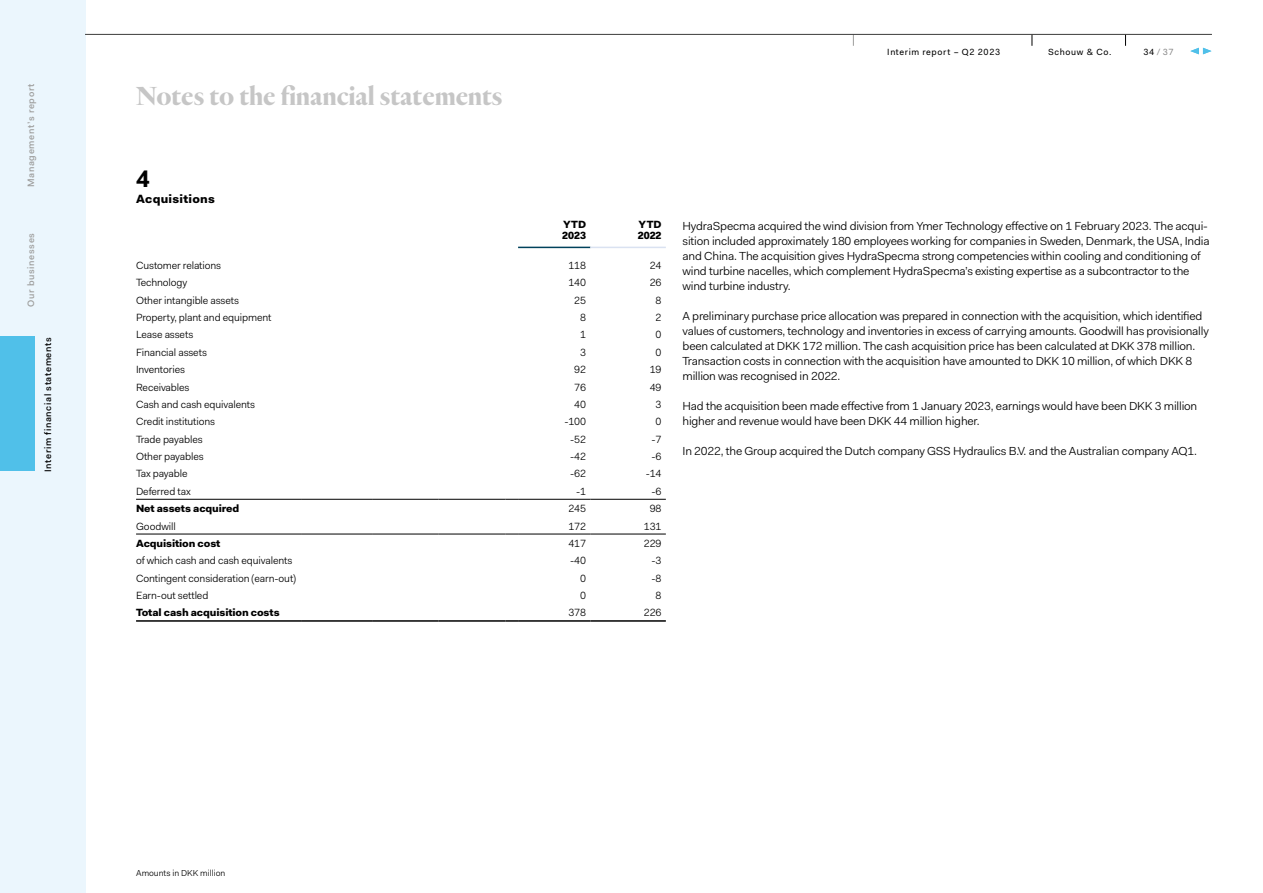
<style>
.page{position:relative;width:1263px;height:893px;background:#fff}
.page>*{position:absolute;margin:0;border:0;box-sizing:border-box;transform-origin:0 0}
.t1{font:700 27px "Heldane Display";letter-spacing:.015em;color:#c6c6c6}
.t2{font:700 24px "Fakt";color:#000}
.t3{font:900 12px "Fakt";letter-spacing:.02em;color:#000}
.t4{font:11.7px/15px "Fakt Blond";letter-spacing:-.015em;color:#000}
.t5{font:10.5px "Fakt Blond";letter-spacing:-.01em;color:#000}
.t6{font:900 10.5px/10.5px "Fakt";letter-spacing:-.01em;color:#000}
.t7{font:500 9.3px "Fakt";letter-spacing:.07em;color:#9d9d9c}
.t8{font:500 9.3px "Fakt";letter-spacing:.065em;color:#000}
.t9{font:9px "Fakt";letter-spacing:.07em;color:#000}
.t10{font:9px "Fakt";color:#878787}
.t11{font:8.7px "Fakt Blond";color:#000}
.s1{color:#000}
</style>
<div class="page">
<div style="left:0;top:0;width:85px;height:893px;background:#ebf6fd"></div>
<hr style="left:136px;top:620px;width:166px;height:2px;background:#000">
<hr style="left:302px;top:620px;width:70px;height:2px;background:#000">
<hr style="left:372px;top:620px;width:67px;height:2px;background:#000">
<hr style="left:439px;top:620px;width:66px;height:2px;background:#000">
<svg style="left:505px;top:620px;width:13px;height:2px"></svg>
<hr style="left:518px;top:620px;width:72px;height:2px;background:#000">
<hr style="left:590px;top:620px;width:76px;height:2px;background:#000">
<hr style="left:518px;top:247px;width:72px;height:1px;background:#00425c">
<hr style="left:590px;top:247px;width:76px;height:1px;background:#dae2f1">
<hr style="left:136px;top:499px;width:166px;height:1px;background:#000">
<hr style="left:302px;top:499px;width:70px;height:1px;background:#000">
<hr style="left:372px;top:499px;width:67px;height:1px;background:#000">
<hr style="left:439px;top:499px;width:66px;height:1px;background:#000">
<svg style="left:505px;top:499px;width:13px;height:1px"></svg>
<hr style="left:518px;top:499px;width:72px;height:1px;background:#000">
<hr style="left:590px;top:499px;width:76px;height:1px;background:#000">
<hr style="left:136px;top:534px;width:166px;height:1px;background:#000">
<hr style="left:302px;top:534px;width:70px;height:1px;background:#000">
<hr style="left:372px;top:534px;width:67px;height:1px;background:#000">
<hr style="left:439px;top:534px;width:66px;height:1px;background:#000">
<svg style="left:505px;top:534px;width:13px;height:1px"></svg>
<hr style="left:518px;top:534px;width:72px;height:1px;background:#000">
<hr style="left:590px;top:534px;width:76px;height:1px;background:#000">
<hr style="left:85px;top:34px;width:1127px;height:1px;background:#3c3c3b">
<div style="left:0;top:337px;width:34px;height:134px;background:#50c0e9"></div>
<svg style="left:1190px;top:48px;width:21px;height:6px"></svg>
<p class="t7" style="left:25px;top:187px;width:105px;rotate:-90deg">Management’s report</p>
<p class="t7" style="left:25px;top:307px;width:76px;rotate:-90deg">Our businesses</p>
<p class="t8" style="left:42px;top:472px;width:136px;rotate:-90deg">Interim financial statements</p>
<h1 class="t1" style="left:136px;top:80px;width:368px">Notes to the financial statements</h1>
<p class="t9" style="left:887px;top:46px;width:114px">Interim report – Q2 2023</p>
<p class="t9" style="left:1048px;top:46px;width:65px">Schouw &amp; Co.</p>
<p class="t10" style="left:1143px;top:46px;width:32px"><span class="s1">34</span>/37</p>
<h2 class="t2" style="left:136px;top:163px;width:15px">4</h2>
<p class="t3" style="left:136px;top:191px;width:80px">Acquisitions</p>
<p class="t6" style="left:562px;top:219px;width:25px">YTD<br>2023</p>
<p class="t6" style="left:638px;top:219px;width:25px">YTD<br>2022</p>
<p class="t5" style="left:136px;top:258px;width:87px">Customer relations</p>
<p class="t5" style="left:568px;top:258px;width:19px">118</p>
<p class="t5" style="left:650px;top:258px;width:13px">24</p>
<p class="t5" style="left:136px;top:276px;width:53px">Technology</p>
<p class="t5" style="left:568px;top:276px;width:19px">140</p>
<p class="t5" style="left:650px;top:276px;width:13px">26</p>
<p class="t5" style="left:136px;top:293px;width:104px">Other intangible assets</p>
<p class="t5" style="left:574px;top:293px;width:13px">25</p>
<p class="t5" style="left:656px;top:293px;width:7px">8</p>
<p class="t5" style="left:136px;top:310px;width:137px">Property, plant and equipment</p>
<p class="t5" style="left:580px;top:310px;width:7px">8</p>
<p class="t5" style="left:656px;top:310px;width:7px">2</p>
<p class="t5" style="left:136px;top:328px;width:59px">Lease assets</p>
<p class="t5" style="left:580px;top:328px;width:7px">1</p>
<p class="t5" style="left:656px;top:328px;width:7px">0</p>
<p class="t5" style="left:136px;top:345px;width:72px">Financial assets</p>
<p class="t5" style="left:580px;top:345px;width:7px">3</p>
<p class="t5" style="left:656px;top:345px;width:7px">0</p>
<p class="t5" style="left:136px;top:362px;width:51px">Inventories</p>
<p class="t5" style="left:574px;top:362px;width:13px">92</p>
<p class="t5" style="left:650px;top:362px;width:13px">19</p>
<p class="t5" style="left:136px;top:380px;width:55px">Receivables</p>
<p class="t5" style="left:574px;top:380px;width:13px">76</p>
<p class="t5" style="left:650px;top:380px;width:13px">49</p>
<p class="t5" style="left:136px;top:397px;width:120px">Cash and cash equivalents</p>
<p class="t5" style="left:574px;top:397px;width:13px">40</p>
<p class="t5" style="left:656px;top:397px;width:7px">3</p>
<p class="t5" style="left:136px;top:415px;width:81px">Credit institutions</p>
<p class="t5" style="left:564px;top:415px;width:23px">-100</p>
<p class="t5" style="left:656px;top:415px;width:7px">0</p>
<p class="t5" style="left:136px;top:432px;width:68px">Trade payables</p>
<p class="t5" style="left:570px;top:432px;width:17px">-52</p>
<p class="t5" style="left:652px;top:432px;width:12px">-7</p>
<p class="t5" style="left:136px;top:449px;width:69px">Other payables</p>
<p class="t5" style="left:570px;top:449px;width:17px">-42</p>
<p class="t5" style="left:652px;top:449px;width:12px">-6</p>
<p class="t5" style="left:136px;top:467px;width:53px">Tax payable</p>
<p class="t5" style="left:570px;top:467px;width:17px">-62</p>
<p class="t5" style="left:646px;top:467px;width:17px">-14</p>
<p class="t5" style="left:136px;top:484px;width:56px">Deferred tax</p>
<p class="t5" style="left:576px;top:484px;width:12px">-1</p>
<p class="t5" style="left:652px;top:484px;width:12px">-6</p>
<p class="t6" style="left:136px;top:503px;width:105px">Net assets acquired</p>
<p class="t5" style="left:568px;top:501px;width:19px">245</p>
<p class="t5" style="left:650px;top:501px;width:13px">98</p>
<p class="t5" style="left:136px;top:519px;width:41px">Goodwill</p>
<p class="t5" style="left:568px;top:519px;width:19px">172</p>
<p class="t5" style="left:644px;top:519px;width:19px">131</p>
<p class="t6" style="left:136px;top:538px;width:86px">Acquisition cost</p>
<p class="t5" style="left:568px;top:536px;width:19px">417</p>
<p class="t5" style="left:644px;top:536px;width:19px">229</p>
<p class="t5" style="left:136px;top:554px;width:158px">of which cash and cash equivalents</p>
<p class="t5" style="left:570px;top:554px;width:17px">-40</p>
<p class="t5" style="left:652px;top:554px;width:12px">-3</p>
<p class="t5" style="left:136px;top:571px;width:162px">Contingent consideration (earn-out)</p>
<p class="t5" style="left:580px;top:571px;width:7px">0</p>
<p class="t5" style="left:652px;top:571px;width:12px">-8</p>
<p class="t5" style="left:136px;top:588px;width:74px">Earn-out settled</p>
<p class="t5" style="left:580px;top:588px;width:7px">0</p>
<p class="t5" style="left:656px;top:588px;width:7px">8</p>
<p class="t6" style="left:136px;top:607px;width:145px">Total cash acquisition costs</p>
<p class="t5" style="left:568px;top:606px;width:19px">378</p>
<p class="t5" style="left:644px;top:606px;width:19px">226</p>
<p class="t4" style="left:682px;top:219px;width:529px">HydraSpecma acquired the wind division from Ymer Technology effective on 1 February 2023. The acqui&shy;sition included approximately 180 employees working for companies in Sweden, Denmark, the USA, India and China. The acquisition gives HydraSpecma strong competencies within cooling and conditioning of wind turbine nacelles, which complement HydraSpecma’s existing expertise as a subcontractor to the wind turbine industry.</p>
<p class="t4" style="left:682px;top:309px;width:528px">A preliminary purchase price allocation was prepared in connection with the acquisition, which identified values of customers, technology and inventories in excess of carrying amounts. Goodwill has provisionally been calculated at DKK 172 million. The cash acquisition price has been calculated at DKK 378 million.<br>Transaction costs in connection with the acquisition have amounted to DKK 10 million, of which DKK 8 million was recognised in 2022.</p>
<p class="t4" style="left:682px;top:399px;width:516px">Had the acquisition been made effective from 1 January 2023, earnings would have been DKK 3 million higher and revenue would have been DKK 44 million higher.</p>
<p class="t4" style="left:682px;top:444px;width:516px">In 2022, the Group acquired the Dutch company GSS Hydraulics B.V. and the Australian company AQ1.</p>
<p class="t11" style="left:136px;top:867px;width:91px">Amounts in DKK million</p>
</div>
